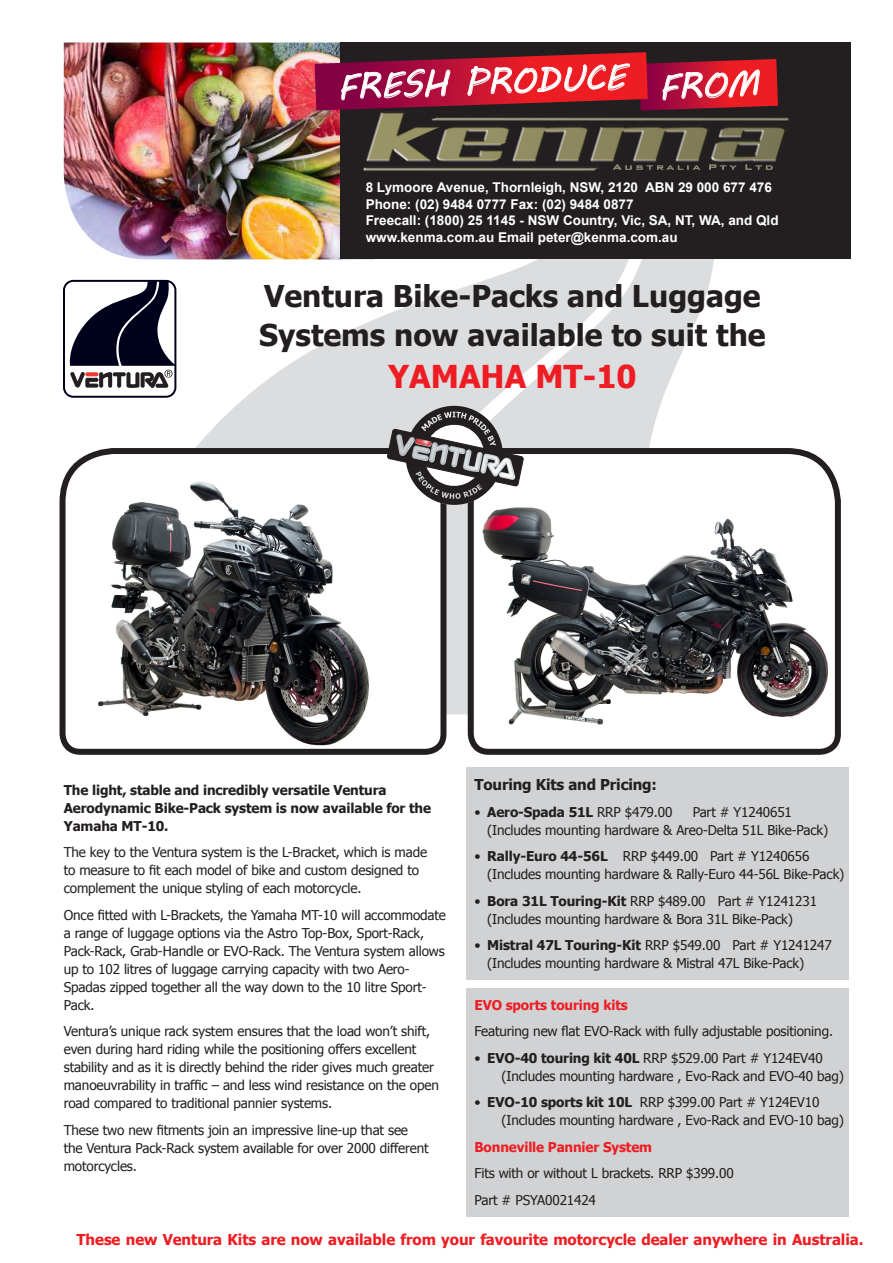
<style>
.page{position:relative;width:893px;height:1263px;background:#fff}
.page>*{position:absolute;margin:0;border:0;box-sizing:border-box;transform-origin:0 0}
.t1{font:34.5px "MV Boli";color:#fff}
.t2{font:700 31.5px "Tahoma";color:#ee1d23}
.t3{font:700 30px "Tahoma";color:#231f20}
.t4{font:700 15px "Tahoma";letter-spacing:-.005em;color:#ee1d23}
.Description_text{font:700 15px "Tahoma";letter-spacing:-.01em;color:#231f20}
.Description_text-2{font:13.5px/18px "Tahoma";letter-spacing:-.01em;color:#231f20}
.t5{font:700 13.5px "Arial";color:#fff}
.Description_text-3{font:700 13.5px/18px "Tahoma";letter-spacing:-.01em;color:#231f20}
.Description_text-4{font:700 13.5px "Tahoma";letter-spacing:-.01em;color:#ee1d23}
.s1{font-weight:400}
.s2{font-weight:700}
</style>
<div class="page">
<svg style="left:80px;top:259px;width:306px;height:186px"></svg>
<svg style="left:386px;top:259px;width:328px;height:455px;fill:#dcdddf"></svg>
<svg style="left:465px;top:445px;width:376px;height:310px"></svg>
<svg style="left:59px;top:445px;width:390px;height:310px"></svg>
<div style="left:64px;top:281px;width:111px;height:116px;background:#fff;border-radius:9px"></div>
<div style="left:63px;top:280px;width:113px;height:118px;border:2px solid #00011b;border-radius:9px"></div>
<svg style="left:67px;top:281px;width:109px;height:107px"></svg>
<img style="left:64px;top:43px;width:276px;height:216px">
<div style="left:340px;top:43px;width:510px;height:216px;background:#231f20"></div>
<img style="left:359px;top:111px;width:436px;height:60px">
<svg style="left:315px;top:52px;width:463px;height:59px;background:#aa273e"></svg>
<div style="left:466px;top:767px;width:383px;height:213px;background:#d1d2d4"></div>
<svg style="left:387px;top:401px;width:136px;height:108px"></svg>
<img style="left:396px;top:434px;width:19px;height:22px">
<div style="left:466px;top:988px;width:383px;height:228px;background:#d1d2d4"></div>
<p class="t1" style="left:337px;top:63px;width:289px;rotate:-2deg">FRESH PRODUCE</p>
<p class="t1" style="left:658px;top:63px;width:101px;rotate:-2deg">FROM</p>
<p class="t5" style="left:366px;top:178px;width:408px">8 Lymoore Avenue, Thornleigh, NSW, 2120 ABN 29 000 677 476</p>
<p class="t5" style="left:366px;top:195px;width:269px">Phone: (02) 9484 0777 Fax: (02) 9484 0877</p>
<p class="t5" style="left:366px;top:211px;width:414px">Freecall: (1800) 25 1145 - NSW Country, Vic, SA, NT, WA, and Qld</p>
<p class="t5" style="left:366px;top:228px;width:314px">www.kenma.com.au Email peter@kenma.com.au</p>
<p class="t3" style="left:264px;top:275px;width:498px">Ventura Bike-Packs and Luggage</p>
<p class="t3" style="left:259px;top:314px;width:508px">Systems now available to suit the</p>
<p class="t2" style="left:388px;top:354px;width:250px">YAMAHA MT-10</p>
<p class="Description_text-3" style="left:64px;top:780px;width:369px">The light, stable and incredibly versatile Ventura<br>Aerodynamic Bike-Pack system is now available for the<br>Yamaha MT-10.</p>
<p class="Description_text-2" style="left:64px;top:843px;width:365px">The key to the Ventura system is the L-Bracket, which is made to measure to fit each model of bike and custom designed to complement the unique styling of each motorcycle.</p>
<p class="Description_text-2" style="left:64px;top:905px;width:384px">Once fitted with L-Brackets, the Yamaha MT-10 will accommodate a range of luggage options via the Astro Top-Box, Sport-Rack, Pack-Rack, Grab-Handle or EVO-Rack. The Ventura system allows up to 102 litres of luggage carrying capacity with two Aero-Spadas zipped together all the way down to the 10 litre Sport-Pack.</p>
<p class="Description_text-2" style="left:64px;top:1022px;width:377px">Ventura’s unique rack system ensures that the load won’t shift, even during hard riding while the positioning offers excellent stability and as it is directly behind the rider gives much greater manoeuvrability in traffic – and less wind resistance on the open road compared to traditional pannier systems.</p>
<p class="Description_text-2" style="left:64px;top:1120px;width:366px">These two new fitments join an impressive line-up that see the Ventura Pack-Rack system available for over 2000 different motorcycles.</p>
<p class="Description_text" style="left:474px;top:774px;width:184px">Touring Kits and Pricing:</p>
<p class="Description_text-3" style="left:474px;top:802px;width:199px"><span class="s1">•</span> Aero-Spada 51L <span class="s1">RRP $479.00</span></p>
<p class="Description_text-2" style="left:487px;top:802px;width:342px;text-indent:205px">Part # Y1240651 (Includes mounting hardware &amp; Areo-Delta 51L Bike-Pack)</p>
<p class="Description_text-2" style="left:487px;top:846px;width:359px;text-indent:-13px">• <span class="s2">Rally-Euro 44-56L</span> RRP $449.00 Part # Y1240656 (Includes mounting hardware &amp; Rally-Euro 44-56L Bike-Pack)</p>
<p class="Description_text-2" style="left:487px;top:891px;width:331px;text-indent:-13px">• <span class="s2">Bora 31L Touring-Kit</span> RRP $489.00 Part # Y1241231 (Includes mounting hardware &amp; Bora 31L Bike-Pack)</p>
<p class="Description_text-2" style="left:487px;top:935px;width:346px;text-indent:-13px">• <span class="s2">Mistral 47L Touring-Kit</span> RRP $549.00 Part # Y1241247 (Includes mounting hardware &amp; Mistral 47L Bike-Pack)</p>
<p class="Description_text-4" style="left:474px;top:995px;width:155px">EVO sports touring kits</p>
<p class="Description_text-2" style="left:474px;top:1022px;width:360px">Featuring new flat EVO-Rack with fully adjustable positioning.</p>
<p class="Description_text-2" style="left:501px;top:1048px;width:344px;text-indent:-27px">• <span class="s2">EVO-40 touring kit 40L</span> RRP $529.00 Part # Y124EV40 (Includes mounting hardware , Evo-Rack and EVO-40 bag)</p>
<p class="Description_text-2" style="left:501px;top:1093px;width:344px;text-indent:-27px">• <span class="s2">EVO-10 sports kit 10L</span> RRP $399.00 Part # Y124EV10 (Includes mounting hardware , Evo-Rack and EVO-10 bag)</p>
<p class="Description_text-4" style="left:474px;top:1137px;width:179px">Bonneville Pannier System</p>
<p class="Description_text-2" style="left:474px;top:1164px;width:261px">Fits with or without L brackets. RRP $399.00</p>
<p class="Description_text-2" style="left:474px;top:1190px;width:123px">Part # PSYA0021424</p>
<p class="t4" style="left:77px;top:1229px;width:788px">These new Ventura Kits are now available from your favourite motorcycle dealer anywhere in Australia.</p>
</div>
